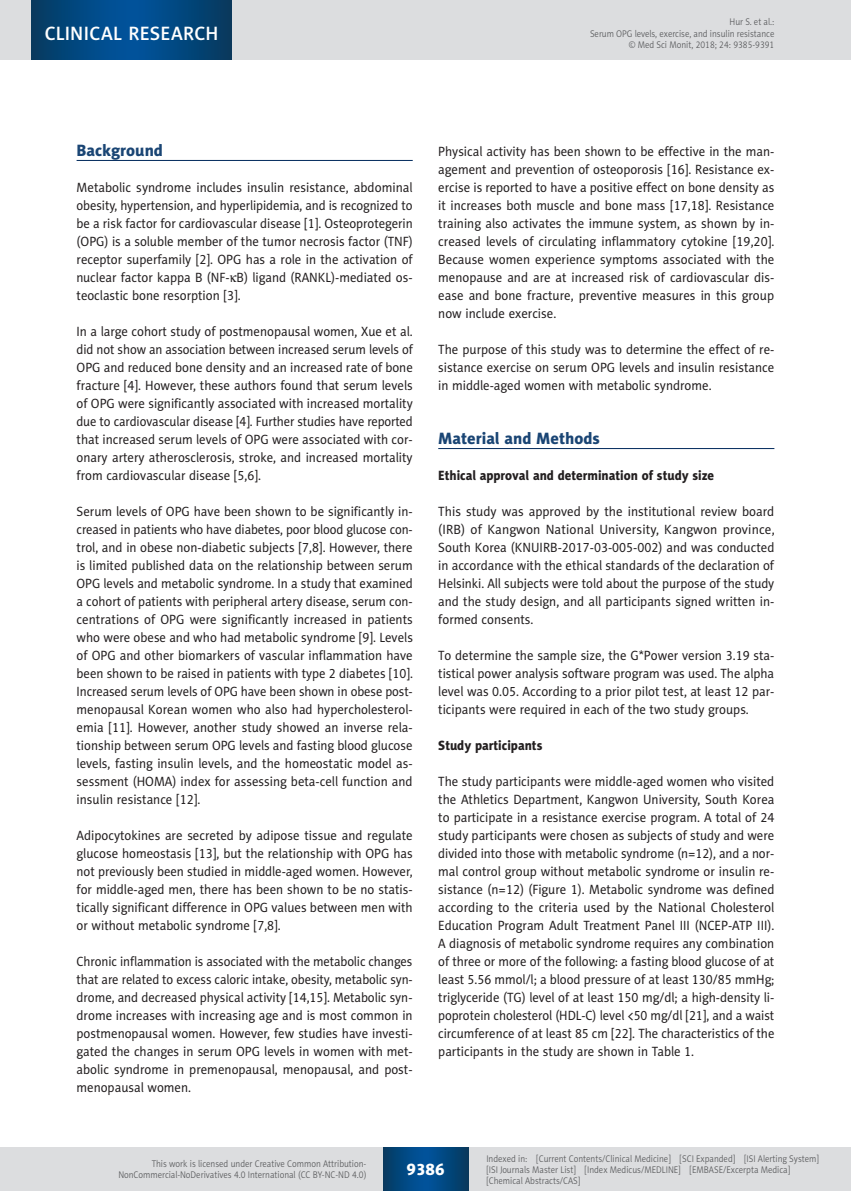
<style>
.page{position:relative;width:851px;height:1191px;background:#fff}
.page>*{position:absolute;margin:0;border:0;box-sizing:border-box;transform-origin:0 0}
.t1{font:19.5px "Naomi Sans EFN Medium";letter-spacing:.015em;color:#fff}
.MSM_Headline_1{font:16.5px "Naomi Sans EFN Heavy";color:#1a4574}
.t2{font:16.5px "Naomi Sans EFN Heavy";color:#fff}
.MSM_Body{font:13.5px/18px "Naomi Sans EFN";color:#231f20;text-align:justify;scale:.95 1}
.MSM_Body-2{font:13.5px/18px "Naomi Sans EFN";color:#231f20;text-align:justify;scale:.96 1}
.MSM_Body-3{font:13.5px/18px "Naomi Sans EFN";color:#231f20;text-align:justify;scale:.93 1}
.MSM_Headline_2{font:13.5px "Naomi Sans EFN Heavy";color:#231f20;scale:.95 1}
.MSM_pagina_sygnatura{font:9.75px/11.2px "Naomi Sans EFN Light";color:#57585a;scale:.9 1}
.MSM_pagina_zywa{font:9.75px/11.2px "Naomi Sans EFN Light";color:#57585a;text-align:right;scale:.9 1}
.s1{font-family:"Standard Sym L"}
</style>
<div class="page">
<hr style="left:77px;top:160px;width:335px;height:1px;background:#00295c">
<hr style="left:438px;top:448px;width:336px;height:1px;background:#00295c">
<div style="left:0;top:1148px;width:850px;height:43px;background:#dcdddf"></div>
<svg style="left:383px;top:1147px;width:85px;height:43px;background:#02477e"></svg>
<div style="left:0;top:0;width:850px;height:60px;background:#dcdddf"></div>
<hr style="left:850px;top:0;width:1px;height:60px;background:#dcdddf">
<svg style="left:32px;top:0;width:200px;height:60px;background:#02477e"></svg>
<h1 class="t1" style="left:45px;top:22px;width:175px">CLINICAL RESEARCH</h1>
<p class="MSM_pagina_zywa" style="left:590px;top:16px;width:206px">Hur S. et al.:<br>Serum OPG levels, exercise, and insulin resistance</p>
<p class="MSM_pagina_sygnatura" style="left:628px;top:39px;width:163px">© Med Sci Monit, 2018; 24: 9385-9391</p>
<p class="MSM_Headline_1" style="left:77px;top:140px;width:88px">Background</p>
<p class="MSM_Body-2" style="left:77px;top:178px;width:351px">Metabolic syndrome includes insulin resistance, abdominal obesity, hypertension, and hyperlipidemia, and is recognized to be a risk factor for cardiovascular disease [1]. Osteoprotegerin (OPG) is a soluble member of the tumor necrosis factor (TNF) receptor superfamily [2]. OPG has a role in the activation of nuclear factor kappa B (NF-<span class="s1">k</span>B) ligand (RANKL)-mediated os&shy;teoclastic bone resorption [3].</p>
<p class="MSM_Body" style="left:77px;top:322px;width:355px">In a large cohort study of postmenopausal women, Xue et al. did not show an association between increased serum levels of OPG and reduced bone density and an increased rate of bone fracture [4]. However, these authors found that serum levels of OPG were significantly associated with increased mortality due to cardiovascular disease [4]. Further studies have reported that increased serum levels of OPG were associated with cor&shy;onary artery atherosclerosis, stroke, and increased mortality from cardiovascular disease [5,6].</p>
<p class="MSM_Body" style="left:77px;top:502px;width:355px">Serum levels of OPG have been shown to be significantly in&shy;creased in patients who have diabetes, poor blood glucose con&shy;trol, and in obese non-diabetic subjects [7,8]. However, there is limited published data on the relationship between serum OPG levels and metabolic syndrome. In a study that examined a cohort of patients with peripheral artery disease, serum con&shy;centrations of OPG were significantly increased in patients who were obese and who had metabolic syndrome [9]. Levels of OPG and other biomarkers of vascular inflammation have been shown to be raised in patients with type 2 diabetes [10].<br>Increased serum levels of OPG have been shown in obese post&shy;menopausal Korean women who also had hypercholesterol&shy;emia [11]. However, another study showed an inverse rela&shy;tionship between serum OPG levels and fasting blood glucose levels, fasting insulin levels, and the homeostatic model as&shy;sessment (HOMA) index for assessing beta-cell function and insulin resistance [12].</p>
<p class="MSM_Body" style="left:77px;top:826px;width:355px">Adipocytokines are secreted by adipose tissue and regulate glucose homeostasis [13], but the relationship with OPG has not previously been studied in middle-aged women. However, for middle-aged men, there has been shown to be no statis&shy;tically significant difference in OPG values between men with or without metabolic syndrome [7,8].</p>
<p class="MSM_Body-3" style="left:77px;top:952px;width:363px">Chronic inflammation is associated with the metabolic changes that are related to excess caloric intake, obesity, metabolic syn&shy;drome, and decreased physical activity [14,15]. Metabolic syn&shy;drome increases with increasing age and is most common in postmenopausal women. However, few studies have investi&shy;gated the changes in serum OPG levels in women with met&shy;abolic syndrome in premenopausal, menopausal, and post&shy;menopausal women.</p>
<p class="MSM_Body" style="left:438px;top:142px;width:355px">Physical activity has been shown to be effective in the man&shy;agement and prevention of osteoporosis [16]. Resistance ex&shy;ercise is reported to have a positive effect on bone density as it increases both muscle and bone mass [17,18]. Resistance training also activates the immune system, as shown by in&shy;creased levels of circulating inflammatory cytokine [19,20].<br>Because women experience symptoms associated with the menopause and are at increased risk of cardiovascular dis&shy;ease and bone fracture, preventive measures in this group now include exercise.</p>
<p class="MSM_Body" style="left:438px;top:340px;width:355px">The purpose of this study was to determine the effect of re&shy;sistance exercise on serum OPG levels and insulin resistance in middle-aged women with metabolic syndrome.</p>
<p class="MSM_Headline_1" style="left:438px;top:428px;width:163px">Material and Methods</p>
<p class="MSM_Headline_2" style="left:438px;top:467px;width:292px">Ethical approval and determination of study size</p>
<p class="MSM_Body-2" style="left:438px;top:502px;width:352px">This study was approved by the institutional review board (IRB) of Kangwon National University, Kangwon province, South Korea (KNUIRB-2017-03-005-002) and was conducted in accordance with the ethical standards of the declaration of Helsinki. All subjects were told about the purpose of the study and the study design, and all participants signed written in&shy;formed consents.</p>
<p class="MSM_Body" style="left:438px;top:646px;width:355px">To determine the sample size, the G*Power version 3.19 sta&shy;tistical power analysis software program was used. The alpha level was 0.05. According to a prior pilot test, at least 12 par&shy;ticipants were required in each of the two study groups.</p>
<p class="MSM_Headline_2" style="left:438px;top:737px;width:111px">Study participants</p>
<p class="MSM_Body" style="left:438px;top:772px;width:355px">The study participants were middle-aged women who visited the Athletics Department, Kangwon University, South Korea to participate in a resistance exercise program. A total of 24 study participants were chosen as subjects of study and were divided into those with metabolic syndrome (n=12), and a nor&shy;mal control group without metabolic syndrome or insulin re&shy;sistance (n=12) (Figure 1). Metabolic syndrome was defined according to the criteria used by the National Cholesterol Education Program Adult Treatment Panel III (NCEP-ATP III).<br>A diagnosis of metabolic syndrome requires any combination of three or more of the following: a fasting blood glucose of at least 5.56 mmol/l; a blood pressure of at least 130/85 mmHg; triglyceride (TG) level of at least 150 mg/dl; a high-density li&shy;poprotein cholesterol (HDL-C) level &lt;50 mg/dl [21], and a waist circumference of at least 85 cm [22]. The characteristics of the participants in the study are shown in Table 1.</p>
<p class="MSM_pagina_sygnatura" style="left:118px;top:1158px;width:277px;text-align:right">This work is licensed under Creative Common Attribution-<br>NonCommercial-NoDerivatives 4.0 International (CC BY-NC-ND 4.0)</p>
<p class="t2" style="left:406px;top:1159px;width:40px">9386</p>
<p class="MSM_pagina_sygnatura" style="left:486px;top:1152px;width:371px">Indexed in: [Current Contents/Clinical Medicine] [SCI Expanded] [ISI Alerting System] [ISI Journals Master List] [Index Medicus/MEDLINE] [EMBASE/Excerpta Medica] [Chemical Abstracts/CAS]</p>
</div>
